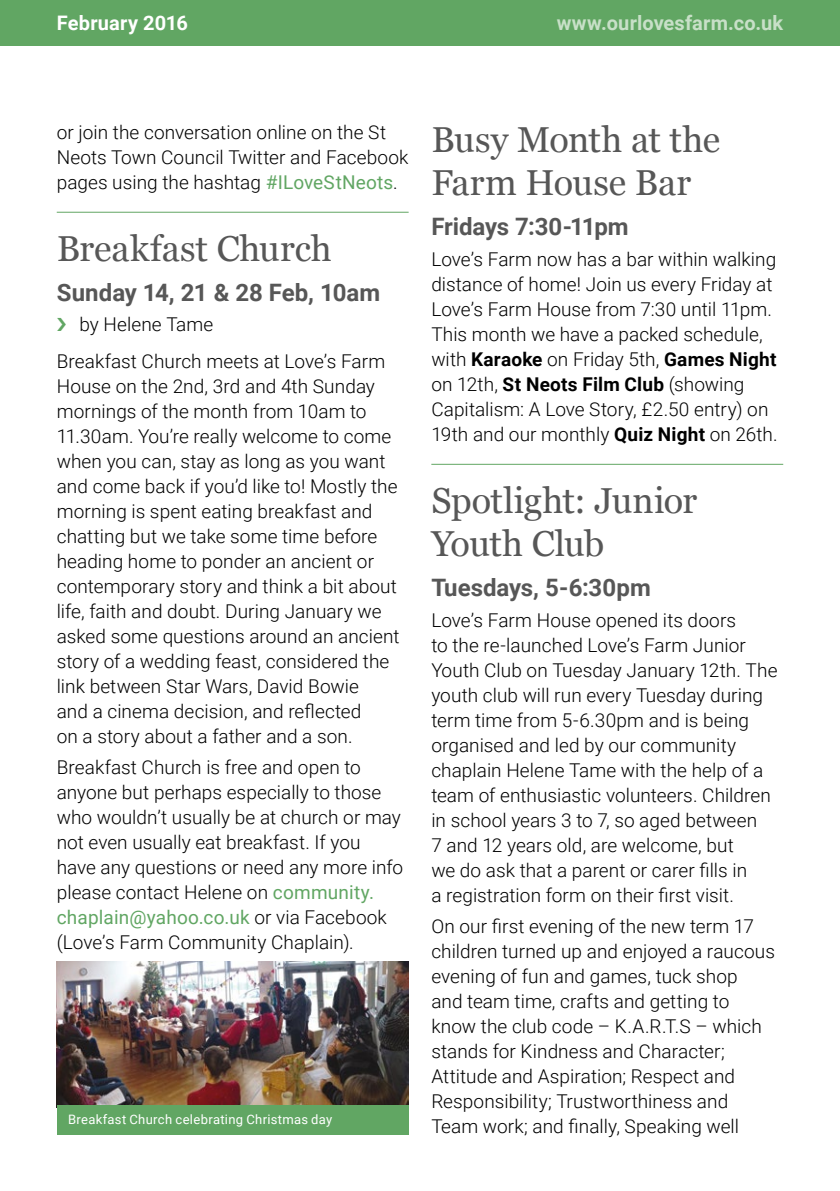
<style>
.page{position:relative;width:840px;height:1191px;background:#fff}
.page>*{position:absolute;margin:0;border:0;box-sizing:border-box;transform-origin:0 0}
.t1{font:36px/43.2px "Georgia";letter-spacing:-.005em;color:#575757}
.t2{font:700 24px "Roboto";color:#575757}
.t3{font:700 20px "Roboto";letter-spacing:.01em;color:#c8e0c8}
.t4{font:700 20px "Roboto";letter-spacing:.01em;color:#fff}
.t5{font:300 19px/25px "Roboto";letter-spacing:.005em;color:#000}
.t6{font:13px "Roboto";letter-spacing:.025em;color:#fff}
.s1{font-weight:400;color:#61a663}
.s2{font-weight:700}
</style>
<div class="page">
<div style="left:0;top:0;width:839px;height:45px;background:#61a663"></div>
<hr style="left:57px;top:212px;width:351px;height:1px;background:#61a663">
<hr style="left:431px;top:464px;width:351px;height:1px;background:#61a663">
<img style="left:57px;top:961px;width:351px;height:143px">
<div style="left:57px;top:1104px;width:351px;height:30px;background:#61a663"></div>
<p class="t4" style="left:57px;top:9px;width:133px">February 2016</p>
<p class="t3" style="left:556px;top:9px;width:228px">www.ourlovesfarm.co.uk</p>
<p class="t5" style="left:57px;top:119px;width:353px">or join the conversation online on the St<br>Neots Town Council Twitter and Facebook pages using the hashtag <span class="s1">#ILoveStNeots</span>.</p>
<h1 class="t1" style="left:57px;top:225px;width:276px">Breakfast Church</h1>
<p class="t2" style="left:57px;top:275px;width:325px">Sunday 14, 21 &amp; 28 Feb, 10am</p>
<p class="t5" style="left:57px;top:306px;width:330px;line-height:36.4px;text-indent:23px">by Helene Tame<br>Breakfast Church meets at Love’s Farm</p>
<p class="t5" style="left:57px;top:373px;width:344px">House on the 2nd, 3rd and 4th Sunday mornings of the month from 10am to 11.30am. You’re really welcome to come when you can, stay as long as you want and come back if you’d like to! Mostly the morning is spent eating breakfast and chatting but we take some time before heading home to ponder an ancient or contemporary story and think a bit about life, faith and doubt. During January we asked some questions around an ancient story of a wedding feast, considered the link between Star Wars, David Bowie<br>and a cinema decision, and reflected<br>on a story about a father and a son.</p>
<p class="t5" style="left:57px;top:753px;width:347px">Breakfast Church is free and open to anyone but perhaps especially to those who wouldn’t usually be at church or may not even usually eat breakfast. If you have any questions or need any more info please contact Helene on <span class="s1">community. chaplain@yahoo.co.uk</span> or via Facebook (Love’s Farm Community Chaplain).</p>
<p class="t6" style="left:68px;top:1110px;width:265px">Breakfast Church celebrating Christmas day</p>
<h1 class="t1" style="left:431px;top:116px;width:290px">Busy Month at the<br>Farm House Bar</h1>
<p class="t2" style="left:431px;top:210px;width:199px">Fridays 7:30-11pm</p>
<p class="t5" style="left:431px;top:246px;width:347px">Love’s Farm now has a bar within walking distance of home! Join us every Friday at Love’s Farm House from 7:30 until 11pm.<br>This month we have a packed schedule, with <span class="s2">Karaoke</span> on Friday 5th, <span class="s2">Games Night </span>on 12th, <span class="s2">St Neots Film Club</span> (showing Capitalism: A Love Story, £2.50 entry) on 19th and our monthly <span class="s2">Quiz Night</span> on 26th.</p>
<h1 class="t1" style="left:431px;top:477px;width:267px">Spotlight: Junior<br>Youth Club</h1>
<p class="t2" style="left:431px;top:571px;width:221px">Tuesdays, 5-6:30pm</p>
<p class="t5" style="left:431px;top:607px;width:347px">Love’s Farm House opened its doors<br>to the re-launched Love’s Farm Junior Youth Club on Tuesday January 12th. The youth club will run every Tuesday during term time from 5-6.30pm and is being organised and led by our community chaplain Helene Tame with the help of a team of enthusiastic volunteers. Children in school years 3 to 7, so aged between<br>7 and 12 years old, are welcome, but<br>we do ask that a parent or carer fills in<br>a registration form on their first visit.</p>
<p class="t5" style="left:431px;top:912px;width:345px">On our first evening of the new term 17 children turned up and enjoyed a raucous evening of fun and games, tuck shop<br>and team time, crafts and getting to know the club code – K.A.R.T.S – which stands for Kindness and Character; Attitude and Aspiration; Respect and Responsibility; Trustworthiness and Team work; and finally, Speaking well</p>
</div>
